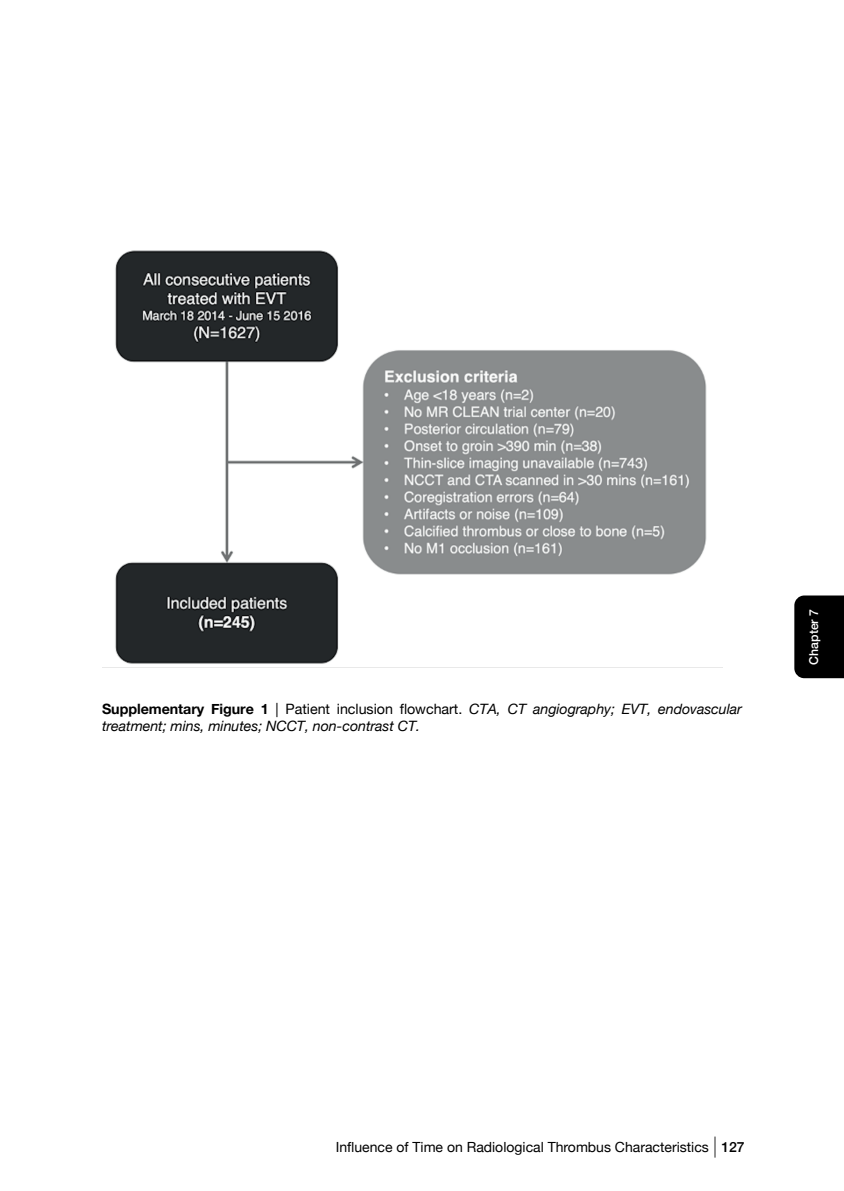
<style>
.page{position:relative;width:844px;height:1191px;background:#fff}
.page>*{position:absolute;margin:0;border:0;box-sizing:border-box;transform-origin:0 0}
.t1{font:italic 14.17px/17px "Helvetica Neue";letter-spacing:-.005em;color:#000}
.t2{font:14px "Helvetica Neue";color:#000}
.t3{font:500 12.25px "Helvetica Neue";color:#fff}
.s1{font-weight:700;font-style:normal}
.s2{font-style:normal}
.s3{font-weight:100;font-size:21px}
.s4{font-weight:500}
</style>
<div class="page">
<img style="left:102px;top:250px;width:620px;height:418px">
<div style="left:794px;top:595px;width:49px;height:83px;background:#000"></div>
<p class="t1" style="left:102px;top:701px;width:641px"><span class="s1">Supplementary Figure 1</span> <span class="s2">| Patient inclusion flowchart.</span> CTA, CT angiography; EVT, endovascular treatment; mins, minutes; NCCT, non-contrast CT.</p>
<p class="t3" style="left:803px;top:664px;width:57px;rotate:-90deg">Chapter 7</p>
<p class="t2" style="left:335px;top:1136px;width:410px">Influence of Time on Radiological Thrombus Characteristics <span class="s3">|</span> <span class="s4">127</span></p>
</div>
